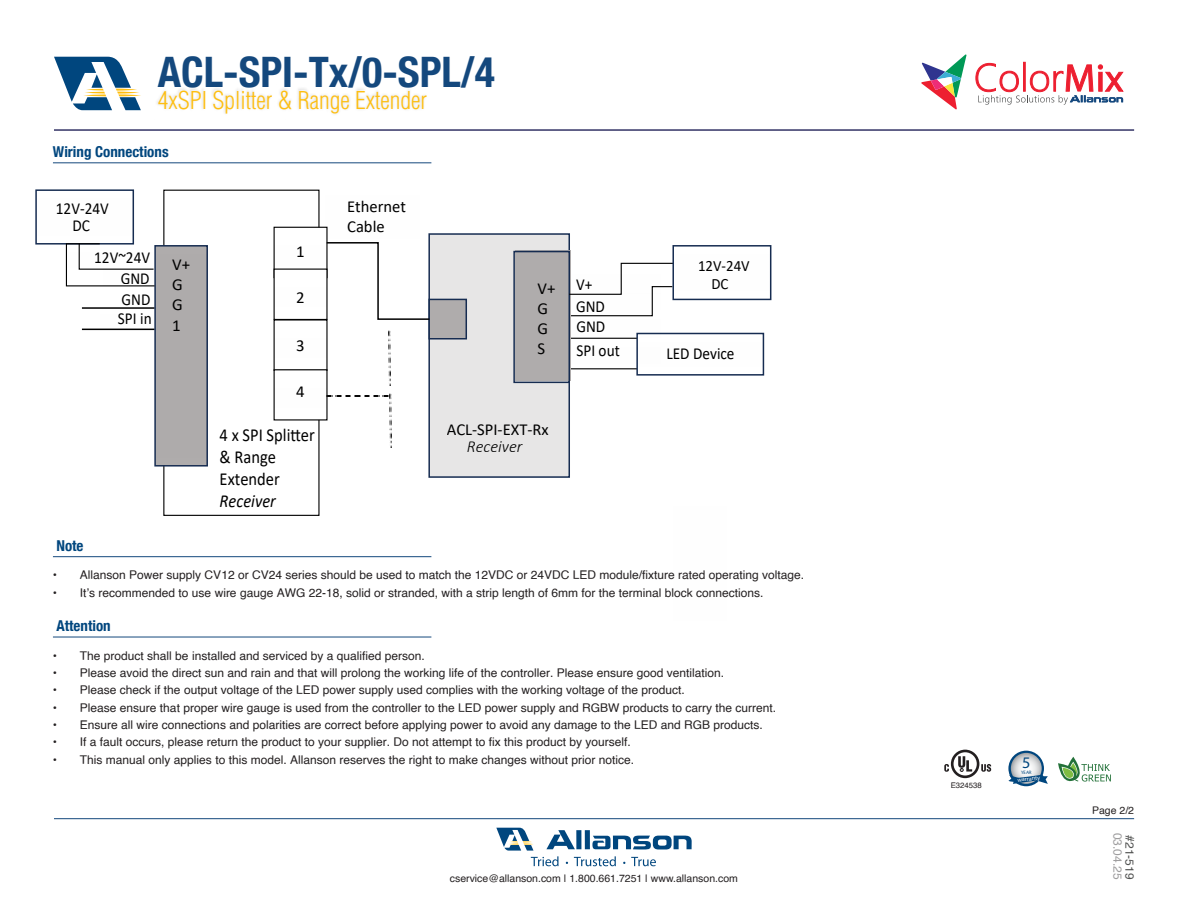
<style>
.page{position:relative;width:1188px;height:918px;background:#fff}
.page>*{position:absolute;margin:0;border:0;box-sizing:border-box;transform-origin:0 0}
.t1{font:700 condensed 42px "Helvetica Neue";color:#14487d}
.t2{font:300 condensed 24px "Helvetica";color:#febe10}
.t3{font:18.3px/22px "Calibri";color:#000;scale:.9 1}
.t4{font:italic 18.3px "Calibri";color:#000;scale:.9 1}
.t5{font:16.8px/20.4px "Calibri";color:#000;scale:.91 1}
.t6{font:16.8px/20.1px "Calibri";color:#000}
.t7{font:italic 300 16.8px "Calibri";color:#000}
.t8{font:16.8px "Calibri";color:#231f20;scale:.91 1}
.t9{font:16.2px "Myriad Pro";color:#00467e}
.t10{font:15.75px/18.9px "Calibri";color:#000;text-align:center;scale:.95 1}
.t11{font:700 condensed 15px "Helvetica Neue";color:#00467e}
.t12{font:12px "Helvetica";color:#231f20}
.t13{font:12px "Helvetica";color:#9e9d9e}
.t14{font:12px "Helvetica";color:#515251}
.t15{font:10.5px "Helvetica";color:#231f20}
.t16{font:7.8px "Helvetica";color:#231f20}
.t17{font:6px "Myriad Pro";color:#fff}
.t18{font:4.8px "Myriad Pro";color:#00467e}
</style>
<div class="page">
<hr style="left:53px;top:162px;width:378px;height:1px;background:#14487d">
<hr style="left:556px;top:338px;width:81px;height:1px;background:#000">
<hr style="left:556px;top:368px;width:81px;height:1px;background:#000">
<svg style="left:82px;top:307px;width:72px;height:2px"></svg>
<svg style="left:82px;top:329px;width:18px;height:1px"></svg>
<div style="left:274px;top:227px;width:54px;height:51px;background:#fff;border:1px solid #000"></div>
<img style="left:275px;top:246px;width:1px;height:19px">
<div style="left:274px;top:269px;width:54px;height:51px;background:#fff"></div>
<div style="left:274px;top:319px;width:54px;height:52px;background:#fff;border:1px solid #000"></div>
<img style="left:275px;top:339px;width:1px;height:19px">
<div style="left:274px;top:369px;width:54px;height:51px;background:#fff;border:1px solid #000"></div>
<div style="left:428px;top:233px;width:142px;height:245px;background:#e7e6e6;border:2px solid #162c51"></div>
<img style="left:326px;top:226px;width:2px;height:13px">
<img style="left:100px;top:328px;width:54px;height:2px">
<img style="left:570px;top:347px;width:1px;height:16px">
<img style="left:570px;top:320px;width:91px;height:17px">
<div style="left:428px;top:299px;width:39px;height:41px;background:#afacac;border:2px solid #162c51"></div>
<div style="left:515px;top:250px;width:55px;height:131px;background:#afacac"></div>
<div style="left:513px;top:251px;width:57px;height:132px;border:2px solid #162c51"></div>
<div style="left:636px;top:333px;width:128px;height:43px;border:2px solid #162c51"></div>
<img style="left:638px;top:342px;width:124px;height:24px">
<svg style="left:567px;top:262px;width:107px;height:55px"></svg>
<div style="left:672px;top:245px;width:99px;height:55px;border:2px solid #162c51"></div>
<img style="left:674px;top:254px;width:96px;height:37px">
<div style="left:154px;top:245px;width:54px;height:222px;background:#afacac;border:2px solid #162c51"></div>
<img style="left:156px;top:254px;width:50px;height:203px">
<div style="left:35px;top:189px;width:99px;height:56px;border:2px solid #162c51"></div>
<img style="left:37px;top:199px;width:95px;height:36px">
<svg style="left:65px;top:243px;width:91px;height:44px"></svg>
<svg style="left:325px;top:241px;width:106px;height:80px"></svg>
<img style="left:275px;top:388px;width:1px;height:19px">
<img style="left:389px;top:394px;width:3px;height:53px">
<img style="left:327px;top:395px;width:62px;height:1px">
<img style="left:388px;top:331px;width:3px;height:55px">
<hr style="left:53px;top:637px;width:378px;height:1px;background:#14487d">
<hr style="left:53px;top:556px;width:378px;height:1px;background:#14487d">
<hr style="left:54px;top:818px;width:1080px;height:1px;background:#14487d">
<svg style="left:496px;top:828px;width:196px;height:38px"></svg>
<svg style="left:921px;top:54px;width:46px;height:56px"></svg>
<hr style="left:1023px;top:62px;width:2px;height:29px;background:#ed1f30">
<svg style="left:976px;top:63px;width:148px;height:42px"></svg>
<hr style="left:54px;top:129px;width:1080px;height:2px;background:#336">
<svg style="left:54px;top:57px;width:87px;height:53px"></svg>
<img style="left:157px;top:88px;width:268px;height:26px">
<svg style="left:1008px;top:751px;width:36px;height:35px"></svg>
<svg style="left:1011px;top:753px;width:31px;height:31px"></svg>
<svg style="left:1008px;top:775px;width:40px;height:9px"></svg>
<svg style="left:1058px;top:757px;width:53px;height:25px"></svg>
<svg style="left:944px;top:750px;width:47px;height:28px"></svg>
<h1 class="t1" style="left:158px;top:46px;width:339px">ACL-SPI-Tx/0-SPL/4</h1>
<h2 class="t2" style="left:158px;top:86px;width:271px">4xSPI Splitter &amp; Range Extender</h2>
<p class="t11" style="left:53px;top:143px;width:117px">Wiring Connections</p>
<h3 class="t5" style="left:56px;top:200px;width:60px;line-height:16px;text-align:center">12V-24V<br>DC</h3>
<h3 class="t5" style="left:92px;top:247px;width:65px;text-align:right">12V~24V<br>GND<br>12V~24V</h3>
<h3 class="t5" style="left:118px;top:289px;width:39px;line-height:18.9px">GND<br>SPI in</h3>
<h3 class="t6" style="left:172px;top:254px;width:19px">V+<br>G<br>G<br>1</h3>
<h3 class="t6" style="left:296px;top:241px;width:10px">1</h3>
<h3 class="t6" style="left:296px;top:287px;width:10px">2</h3>
<h3 class="t6" style="left:296px;top:335px;width:10px">3</h3>
<h3 class="t6" style="left:296px;top:380px;width:11px">44</h3>
<h3 class="t6" style="left:297px;top:425px;width:10px">4</h3>
<h3 class="t3" style="left:220px;top:423px;width:107px">4 x SPI Splitter &amp; Range<br>Extender</h3>
<h3 class="t4" style="left:220px;top:488px;width:64px">Receiver</h3>
<h3 class="t5" style="left:247px;top:422px;width:36px;line-height:32.4px;text-indent:-15px">SPI in<br>GND</h3>
<h3 class="t6" style="left:238px;top:457px;width:62px">12V~24V</h3>
<h3 class="t6" style="left:347px;top:196px;width:60px">Ethernet<br>Cable</h3>
<h3 class="t5" style="left:576px;top:273px;width:19px">V+</h3>
<h3 class="t5" style="left:545px;top:316px;width:63px">12V~24V</h3>
<h3 class="t6" style="left:538px;top:277px;width:65px">V+<br>G<br>G<br>S12V~24V</h3>
<h3 class="t5" style="left:576px;top:296px;width:34px;line-height:19.8px">GND<br>GND</h3>
<h3 class="t5" style="left:576px;top:341px;width:33px">GND</h3>
<h3 class="t5" style="left:576px;top:340px;width:49px">SPI out</h3>
<h3 class="t6" style="left:447px;top:419px;width:103px">ACL-SPI-EXT-Rx</h3>
<h3 class="t7" style="left:467px;top:436px;width:57px">Receiver</h3>
<h3 class="t8" style="left:524px;top:426px;width:33px">GND</h3>
<h3 class="t10" style="left:698px;top:255px;width:56px">12V-24V<br>DC</h3>
<h3 class="t5" style="left:666px;top:343px;width:76px">LED Device</h3>
<p class="t11" style="left:56px;top:536px;width:29px">Note</p>
<p class="t12" style="left:53px;top:566px;width:753px">• Allanson Power supply CV12 or CV24 series should be used to match the 12VDC or 24VDC LED module/fixture rated operating voltage.</p>
<p class="t12" style="left:53px;top:583px;width:712px">• It’s recommended to use wire gauge AWG 22-18, solid or stranded, with a strip length of 6mm for the terminal block connections.</p>
<p class="t11" style="left:56px;top:617px;width:56px">Attention</p>
<p class="t12" style="left:53px;top:646px;width:373px">• The product shall be installed and serviced by a qualified person.</p>
<p class="t12" style="left:53px;top:663px;width:673px">• Please avoid the direct sun and rain and that will prolong the working life of the controller. Please ensure good ventilation.</p>
<p class="t12" style="left:53px;top:681px;width:633px">• Please check if the output voltage of the LED power supply used complies with the working voltage of the product.</p>
<p class="t12" style="left:53px;top:698px;width:725px">• Please ensure that proper wire gauge is used from the controller to the LED power supply and RGBW products to carry the current.</p>
<p class="t12" style="left:53px;top:715px;width:712px">• Ensure all wire connections and polarities are correct before applying power to avoid any damage to the LED and RGB products.</p>
<p class="t12" style="left:53px;top:733px;width:579px">• If a fault occurs, please return the product to your supplier. Do not attempt to fix this product by yourself.</p>
<p class="t12" style="left:53px;top:750px;width:583px">• This manual only applies to this model. Allanson reserves the right to make changes without prior notice.</p>
<p class="t15" style="left:450px;top:871px;width:290px">cservice@allanson.com | 1.800.661.7251 | www.allanson.com</p>
<p class="t16" style="left:951px;top:779px;width:33px">E324538</p>
<h3 class="t9" style="left:1022px;top:752px;width:10px">5</h3>
<p class="t18" style="left:1021px;top:769px;width:12px">YEAR</p>
<p class="t17" style="left:1017px;top:776px;width:24px;rotate:-7deg">warranty</p>
<p class="t15" style="left:1092px;top:802px;width:44px">Page 2/2</p>
<p class="t13" style="left:1127px;top:833px;width:48px;rotate:90deg">03.04.25</p>
<p class="t14" style="left:1139px;top:835px;width:46px;rotate:90deg">#21-519</p>
</div>
